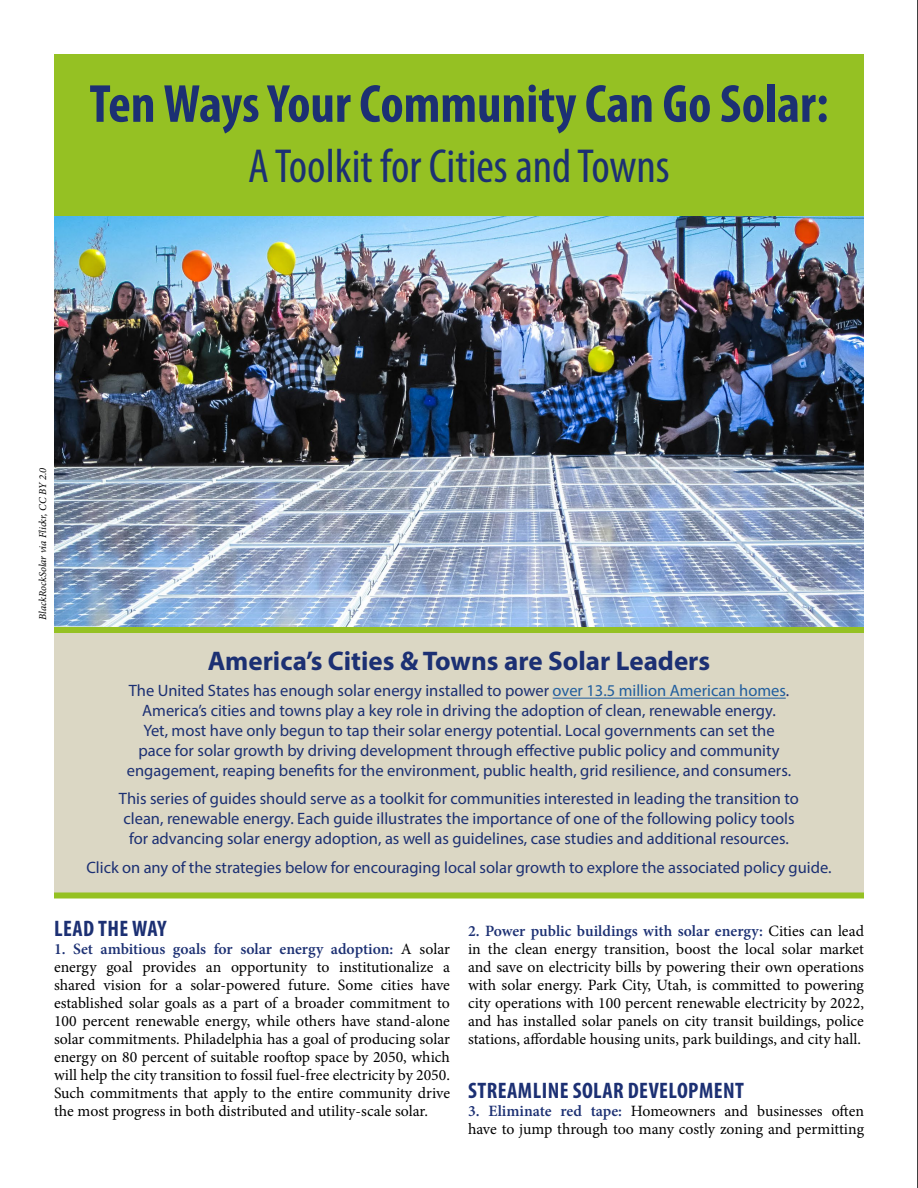
<style>
.page{position:relative;width:918px;height:1188px;background:#fff}
.page>*{position:absolute;margin:0;border:0;box-sizing:border-box;transform-origin:0 0}
.t1{font:700 condensed 54px "Myriad Pro";color:#1c3073}
.t2{font:condensed 48px "Myriad Pro";color:#1c3073}
.t3{font:700 27px "Myriad Pro";color:#1c3073}
.t4{font:700 condensed 22.5px "Myriad Pro";letter-spacing:.02em;color:#1c3073}
.t5{font:16.5px/19.8px "Myriad Pro";color:#1c3073;text-align:center}
.t6{font:15.75px/18px "Minion Pro";letter-spacing:-.005em;color:#000;text-align:justify}
.t7{font:italic 10.5px "Minion Pro";letter-spacing:-.01em;color:#000}
.s1{color:#215e9e}
.s2{font-weight:600;color:#1c3073}
</style>
<div class="page">
<img style="left:54px;top:216px;width:810px;height:411px">
<div style="left:54px;top:54px;width:810px;height:162px;background:#95c123"></div>
<div style="left:54px;top:630px;width:810px;height:266px;background:#dbd7c4"></div>
<div style="left:54px;top:627px;width:810px;height:6px;background:#95c123"></div>
<div style="left:54px;top:892px;width:810px;height:6px;background:#95c123"></div>
<hr style="left:553px;top:698px;width:233px;height:1px;background:#215e9e">
<hr style="left:917px;top:0;width:1px;height:1188px;background:#000">
<h1 class="t1" style="left:89px;top:70px;width:741px">Ten Ways Your Community Can Go Solar:</h1>
<h2 class="t2" style="left:248px;top:137px;width:423px">A Toolkit for Cities and Towns</h2>
<p class="t7" style="left:36px;top:620px;width:153px;rotate:-90deg">BlackRockSolar via Flickr, CC BY 2.0</p>
<h3 class="t3" style="left:208px;top:643px;width:504px">America’s Cities &amp; Towns are Solar Leaders</h3>
<p class="t5" style="left:127px;top:681px;width:666px">The United States has enough solar energy installed to power <span class="s1">over 13.5 million American homes</span>.<br>America’s cities and towns play a key role in driving the adoption of clean, renewable energy.<br>Yet, most have only begun to tap their solar energy potential. Local governments can set the pace for solar growth by driving development through effective public policy and community engagement, reaping benefits for the environment, public health, grid resilience, and consumers.</p>
<p class="t5" style="left:119px;top:789px;width:682px">This series of guides should serve as a toolkit for communities interested in leading the transition to clean, renewable energy. Each guide illustrates the importance of one of the following policy tools for advancing solar energy adoption, as well as guidelines, case studies and additional resources.</p>
<p class="t5" style="left:86px;top:857px;width:747px">Click on any of the strategies below for encouraging local solar growth to explore the associated policy guide.</p>
<h3 class="t4" style="left:54px;top:914px;width:114px">LEAD THE WAY</h3>
<p class="t6" style="left:54px;top:940px;width:398px"><span class="s2">1. Set ambitious goals for solar energy adoption:</span> A solar energy goal provides an opportunity to institutionalize a shared vision for a solar-powered future. Some cities have established solar goals as a part of a broader commitment to 100 percent renewable energy, while others have stand-alone solar commitments. Philadelphia has a goal of producing solar energy on 80 percent of suitable rooftop space by 2050, which will help the city transition to fossil fuel-free electricity by 2050.<br>Such commitments that apply to the entire community drive the most progress in both distributed and utility-scale solar.</p>
<p class="t6" style="left:468px;top:922px;width:398px"><span class="s2">2. Power public buildings with solar energy:</span> Cities can lead in the clean energy transition, boost the local solar market and save on electricity bills by powering their own operations with solar energy. Park City, Utah, is committed to powering city operations with 100 percent renewable electricity by 2022, and has installed solar panels on city transit buildings, police stations, affordable housing units, park buildings, and city hall.</p>
<h3 class="t4" style="left:468px;top:1076px;width:277px">STREAMLINE SOLAR DEVELOPMENT</h3>
<p class="t6" style="left:468px;top:1102px;width:398px"><span class="s2">3. Eliminate red tape:</span> Homeowners and businesses often have to jump through too many costly zoning and permitting</p>
</div>
